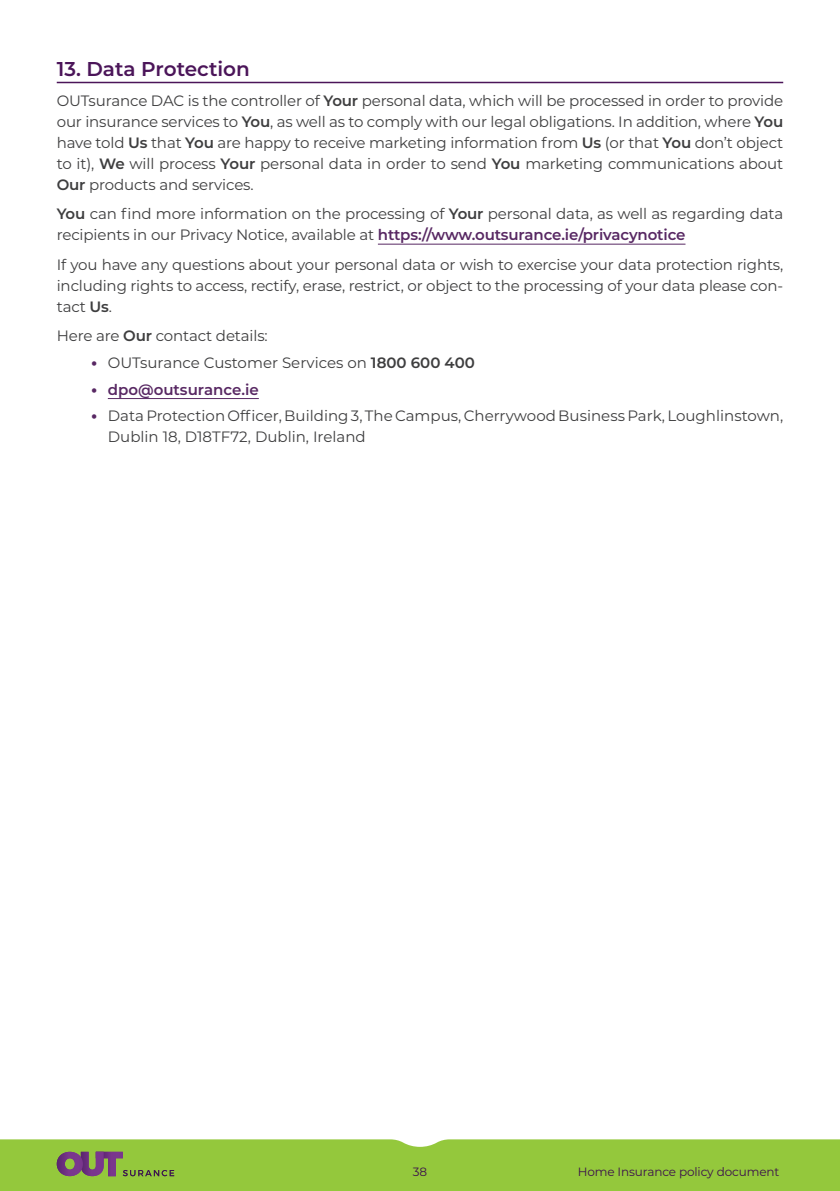
<style>
.page{position:relative;width:840px;height:1191px;background:#fff}
.page>*{position:absolute;margin:0;border:0;box-sizing:border-box;transform-origin:0 0}
.Heading_2{font:600 20px "Montserrat";color:#4b1559}
.t1{font:15px/21px "Montserrat";letter-spacing:-.01em;color:#3e3e3f;text-align:justify}
.t2{font:600 15px "Montserrat";color:#582863}
.t3{font:12px "Montserrat";letter-spacing:-.01em;color:#3c114b}
.s1{font-weight:600}
.s2{font-weight:600;color:#582863}
</style>
<div class="page">
<div style="left:0;top:1139px;width:839px;height:52px;background:#94c83c"></div>
<svg style="left:57px;top:1151px;width:117px;height:25px"></svg>
<hr style="left:57px;top:82px;width:725px;height:1px;background:#4b1559">
<hr style="left:377px;top:244px;width:308px;height:1px;background:#582863">
<hr style="left:108px;top:398px;width:151px;height:1px;background:#582863">
<p class="Heading_2" style="left:57px;top:55px;width:194px">13. Data Protection</p>
<p class="t1" style="left:57px;top:89px;width:727px">OUTsurance DAC is the controller of <span class="s1">Your</span> personal data, which will be processed in order to provide our insurance services to <span class="s1">You</span>, as well as to comply with our legal obligations. In addition, where <span class="s1">You </span>have told <span class="s1">Us</span> that <span class="s1">You</span> are happy to receive marketing information from <span class="s1">Us</span> (or that <span class="s1">You</span> don’t object to it), <span class="s1">We</span> will process <span class="s1">Your</span> personal data in order to send <span class="s1">You</span> marketing communications about <span class="s1">Our</span> products and services.</p>
<p class="t1" style="left:57px;top:203px;width:727px"><span class="s1">You</span> can find more information on the processing of <span class="s1">Your</span> personal data, as well as regarding data recipients in our Privacy Notice, available at <span class="s2">https://www.outsurance.ie/privacynotice</span></p>
<p class="t1" style="left:57px;top:253px;width:727px">If you have any questions about your personal data or wish to exercise your data protection rights, including rights to access, rectify, erase, restrict, or object to the processing of your data please con&shy;tact <span class="s1">Us</span>.</p>
<p class="t1" style="left:57px;top:325px;width:212px">Here are <span class="s1">Our</span> contact details:</p>
<p class="t1" style="left:108px;top:351px;width:368px">OUTsurance Customer Services on <span class="s1">1800 600 400</span></p>
<p class="t2" style="left:108px;top:378px;width:152px">dpo@outsurance.ie</p>
<p class="t1" style="left:108px;top:405px;width:676px">Data Protection Officer, Building 3, The Campus, Cherrywood Business Park, Loughlinstown,<br>Dublin 18, D18TF72, Dublin, Ireland</p>
<p class="t3" style="left:412px;top:1163px;width:16px">38</p>
<p class="t3" style="left:577px;top:1163px;width:203px">Home Insurance policy document</p>
</div>
